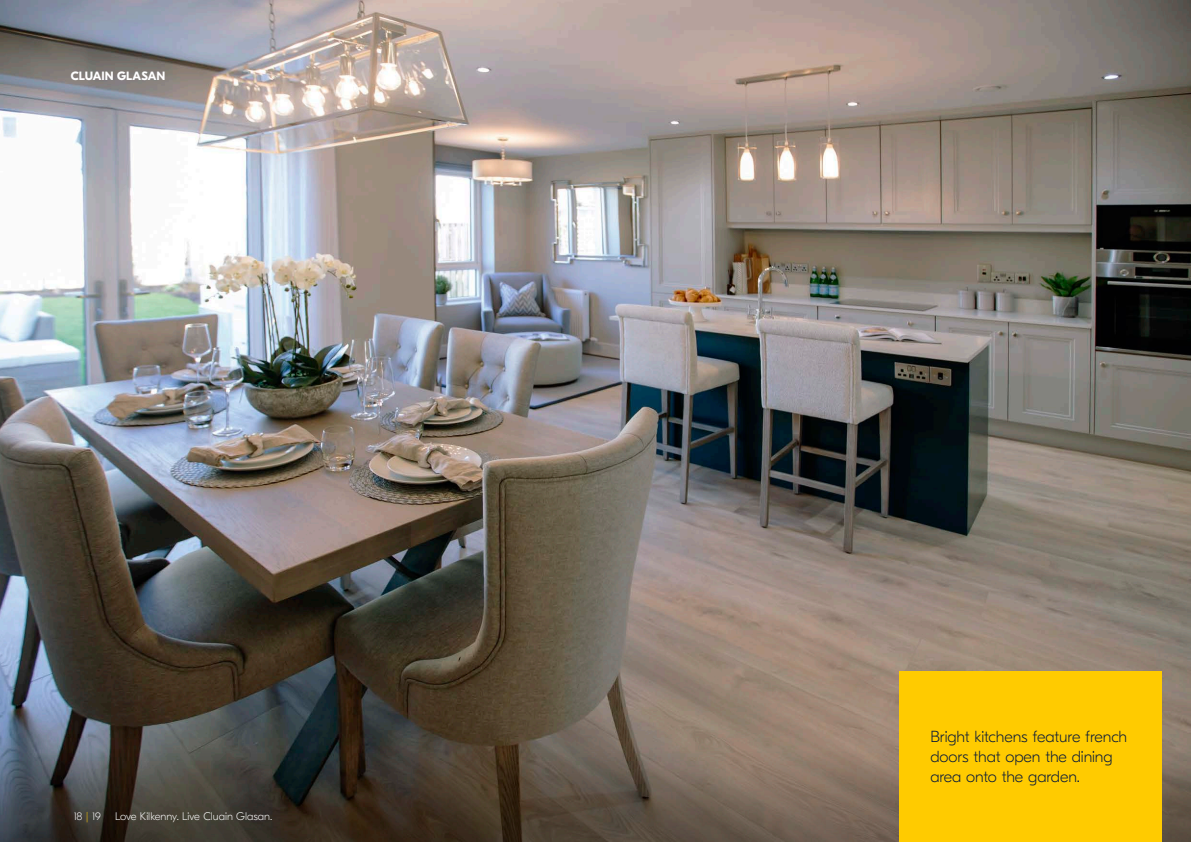
<style>
.page{position:relative;width:1191px;height:842px;background:#fff}
.page>*{position:absolute;margin:0;border:0;box-sizing:border-box;transform-origin:0 0}
.t1{font:100 16px/20px "GT Eesti Pro Display";letter-spacing:-.01em;color:#00153d}
.t2{font:700 12px "GT Eesti Pro Display";color:#fff}
.t3{font:100 11px "GT Eesti Pro Display";color:#fff}
.s1{color:#ffcb00}
</style>
<div class="page">
<img style="left:0;top:0;width:1191px;height:708px">
<svg style="left:0;top:708px;width:1191px;height:134px;background:#595046"></svg>
<div style="left:899px;top:672px;width:262px;height:170px;background:#ffcb00"></div>
<p class="t2" style="left:71px;top:69px;width:96px">CLUAIN GLASAN</p>
<p class="t2" style="left:72px;top:74px;width:96px">CLUAIN GLASAN</p>
<p class="t3" style="left:74px;top:810px;width:29px">18 <span class="s1">|</span> 19</p>
<p class="t3" style="left:115px;top:810px;width:159px">Love Kilkenny. Live Cluain Glasan.</p>
<p class="t1" style="left:930px;top:727px;width:198px">Bright kitchens feature french doors that open the dining area onto the garden.</p>
</div>
